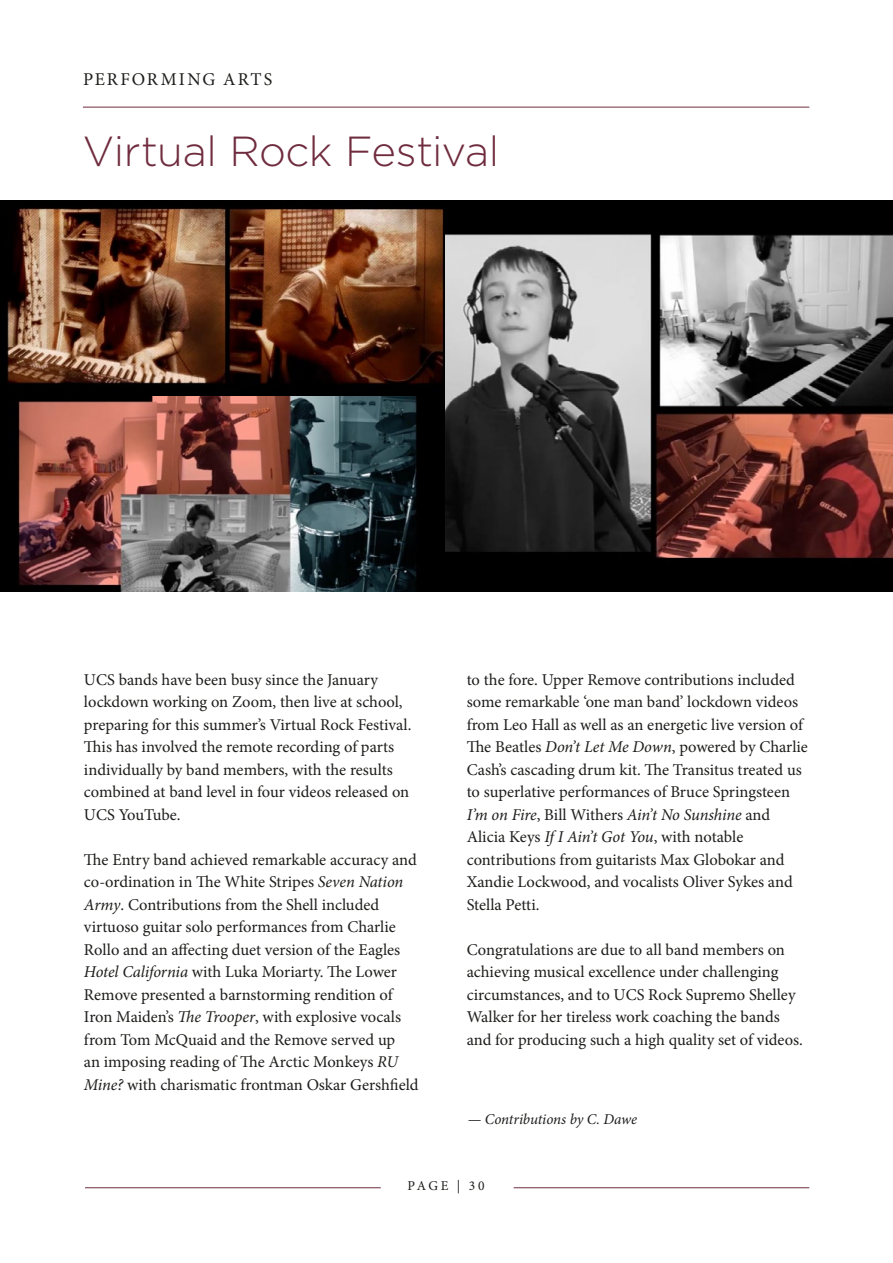
<style>
.page{position:relative;width:893px;height:1263px;background:#fff}
.page>*{position:absolute;margin:0;border:0;box-sizing:border-box;transform-origin:0 0}
.t1{font:300 42px "Gotham";letter-spacing:-.01em;color:#6f2c3e}
.t2{font:18px "Minion Pro";letter-spacing:.11em;color:#1d1d1b}
.t3{font:16.5px/22.5px "Minion Pro";color:#1d1d1b}
.t4{font:italic 15px "Minion Pro";letter-spacing:-.01em;color:#1d1d1b}
.t5{font:13.5px "Minion Pro";letter-spacing:.18em;color:#1d1d1b}
.s1{font-style:italic}
</style>
<div class="page">
<hr style="left:514px;top:1187px;width:295px;height:1px;background:#6f2c3e">
<hr style="left:85px;top:1187px;width:296px;height:1px;background:#6f2c3e">
<hr style="left:83px;top:107px;width:726px;height:1px;background:#6f2c3e">
<img style="left:0;top:201px;width:445px;height:195px">
<img style="left:0;top:396px;width:445px;height:195px">
<svg style="left:445px;top:201px;width:448px;height:390px"></svg>
<p class="t2" style="left:83px;top:68px;width:191px">PERFORMING ARTS</p>
<h1 class="t1" style="left:83px;top:125px;width:418px">Virtual Rock Festival</h1>
<p class="t3" style="left:84px;top:668px;width:329px">UCS bands have been busy since the January lockdown working on Zoom, then live at school, preparing for this summer’s Virtual Rock Festival.<br>This has involved the remote recording of parts individually by band members, with the results combined at band level in four videos released on UCS YouTube.</p>
<p class="t3" style="left:84px;top:848px;width:336px">The Entry band achieved remarkable accuracy and co-ordination in The White Stripes <span class="s1">Seven Nation Army</span>. Contributions from the Shell included virtuoso guitar solo performances from Charlie Rollo and an affecting duet version of the Eagles <span class="s1">Hotel California</span> with Luka Moriarty. The Lower Remove presented a barnstorming rendition of Iron Maiden’s <span class="s1">The Trooper</span>, with explosive vocals from Tom McQuaid and the Remove served up<br>an imposing reading of The Arctic Monkeys <span class="s1">RU Mine?</span> with charismatic frontman Oskar Gershfield</p>
<p class="t3" style="left:467px;top:668px;width:343px">to the fore. Upper Remove contributions included some remarkable ‘one man band’ lockdown videos from Leo Hall as well as an energetic live version of The Beatles <span class="s1">Don’t Let Me Down</span>, powered by Charlie Cash’s cascading drum kit. The Transitus treated us to superlative performances of Bruce Springsteen <span class="s1">I’m on Fire</span>, Bill Withers <span class="s1">Ain’t No Sunshine</span> and Alicia Keys <span class="s1">If I Ain’t Got You</span>, with notable contributions from guitarists Max Globokar and Xandie Lockwood, and vocalists Oliver Sykes and Stella Petti.</p>
<p class="t3" style="left:467px;top:938px;width:338px">Congratulations are due to all band members on achieving musical excellence under challenging circumstances, and to UCS Rock Supremo Shelley Walker for her tireless work coaching the bands and for producing such a high quality set of videos.</p>
<p class="t4" style="left:468px;top:1108px;width:171px">— Contributions by C. Dawe</p>
<p class="t5" style="left:408px;top:1177px;width:79px">PAGE | 30</p>
</div>
